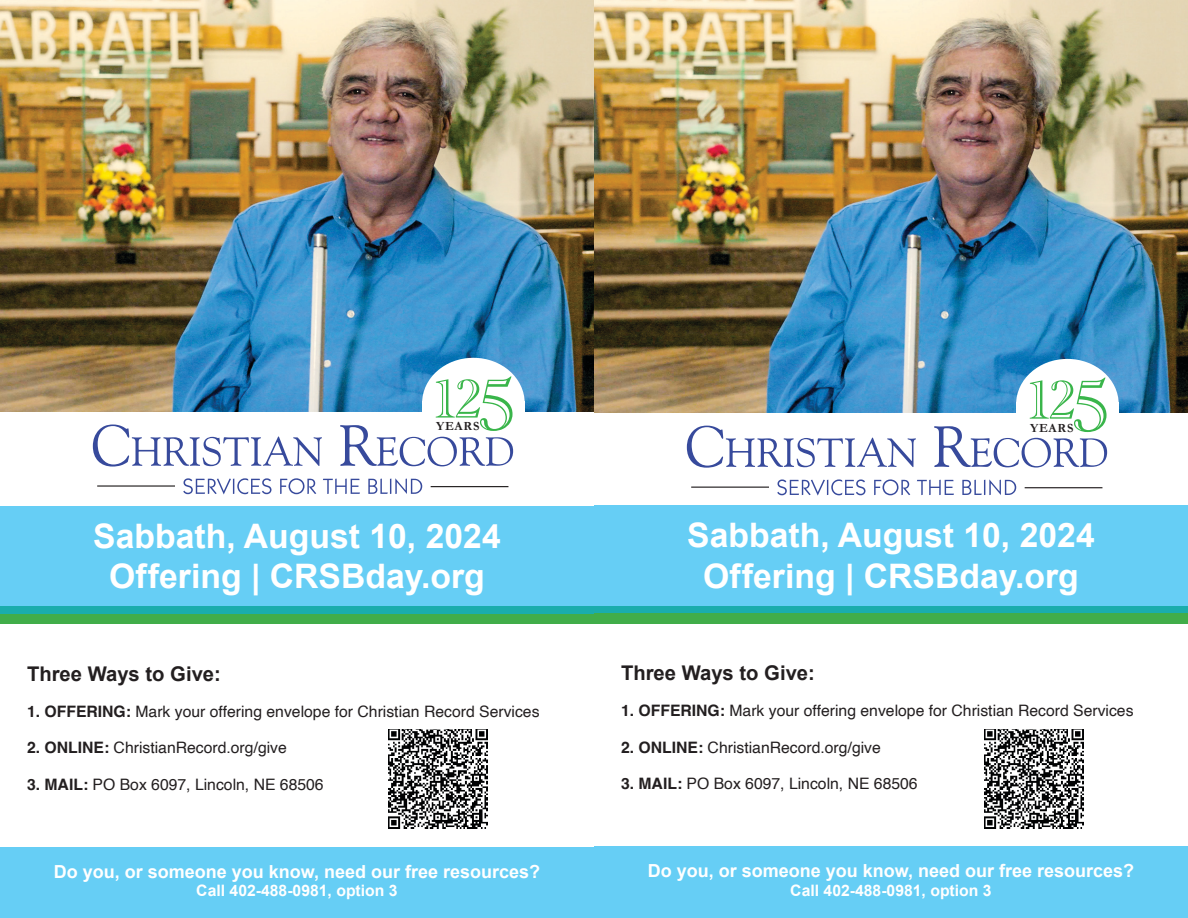
<style>
.page{position:relative;width:1188px;height:918px;background:#fff}
.page>*{position:absolute;margin:0;border:0;box-sizing:border-box;transform-origin:0 0}
.t1{font:75.15px "Academy Engraved Let Plain";color:#39b54a}
.t2{font:56.4px "Academy Engraved Let Plain";color:#39b54a}
.t3{font:700 33.75px "Arial";color:#fff}
.t4{font:700 20.25px "Arial";color:#231f20}
.t5{font:700 18px "Arial";color:#fff}
.t6{font:15.75px "Helvetica";color:#231f20}
.t7{font:700 15.75px "Arial";color:#fff}
.t8{font:700 12.6px "Garamond";letter-spacing:.06em;color:#231f20}
.s1{font-weight:700}
</style>
<div class="page">
<div style="left:594px;top:606px;width:594px;height:18px;background:#41ad49"></div>
<div style="left:594px;top:505px;width:594px;height:108px;background:#66cef5"></div>
<div style="left:594px;top:846px;width:594px;height:72px;background:#66cef5"></div>
<img style="left:984px;top:729px;width:100px;height:99px">
<div style="left:0;top:607px;width:594px;height:17px;background:#41ad49"></div>
<img style="left:0;top:0;width:1188px;height:412px">
<div style="left:0;top:506px;width:594px;height:107px;background:#66cef5"></div>
<div style="left:0;top:847px;width:594px;height:71px;background:#66cef5"></div>
<div style="left:422px;top:358px;width:103px;height:90px;background:#fff;border-radius:50%"></div>
<div style="left:422px;top:401px;width:103px;height:57px;background:#fff"></div>
<svg style="left:93px;top:425px;width:229px;height:42px"></svg>
<svg style="left:340px;top:425px;width:173px;height:41px"></svg>
<svg style="left:183px;top:478px;width:89px;height:16px"></svg>
<svg style="left:280px;top:478px;width:36px;height:16px"></svg>
<svg style="left:323px;top:479px;width:37px;height:15px"></svg>
<svg style="left:368px;top:478px;width:54px;height:16px"></svg>
<hr style="left:431px;top:486px;width:77px;height:1px;background:#231f20">
<hr style="left:97px;top:485px;width:78px;height:2px;background:#231f20">
<img style="left:388px;top:729px;width:100px;height:99px">
<div style="left:1016px;top:359px;width:103px;height:91px;background:#fff;border-radius:50%"></div>
<div style="left:1016px;top:402px;width:103px;height:57px;background:#fff"></div>
<svg style="left:687px;top:426px;width:229px;height:42px"></svg>
<svg style="left:934px;top:426px;width:173px;height:42px"></svg>
<svg style="left:777px;top:479px;width:89px;height:17px"></svg>
<svg style="left:874px;top:479px;width:36px;height:16px"></svg>
<svg style="left:917px;top:480px;width:37px;height:15px"></svg>
<svg style="left:962px;top:479px;width:54px;height:16px"></svg>
<hr style="left:1025px;top:487px;width:77px;height:1px;background:#231f20">
<hr style="left:691px;top:487px;width:78px;height:1px;background:#231f20">
<p class="t1" style="left:479px;top:349px;width:38px">5</p>
<p class="t2" style="left:1028px;top:358px;width:49px">12</p>
<p class="t1" style="left:1073px;top:351px;width:38px">5</p>
<p class="t2" style="left:434px;top:357px;width:49px">12</p>
<p class="t8" style="left:436px;top:418px;width:45px">YEARS</p>
<p class="t8" style="left:1030px;top:419px;width:45px">YEARS</p>
<p class="t3" style="left:93px;top:514px;width:409px">Sabbath, August 10, 2024</p>
<p class="t3" style="left:109px;top:554px;width:377px">Offering | CRSBday.org</p>
<p class="t4" style="left:27px;top:660px;width:195px">Three Ways to Give:</p>
<p class="t6" style="left:27px;top:699px;width:514px"><span class="s1">1. OFFERING:</span> Mark your offering envelope for Christian Record Services</p>
<p class="t6" style="left:27px;top:736px;width:261px"><span class="s1">2. ONLINE:</span> ChristianRecord.org/give</p>
<p class="t6" style="left:27px;top:772px;width:298px"><span class="s1">3. MAIL:</span> PO Box 6097, Lincoln, NE 68506</p>
<p class="t5" style="left:54px;top:859px;width:488px">Do you, or someone you know, need our free resources?</p>
<p class="t7" style="left:196px;top:881px;width:203px">Call 402-488-0981, option 3</p>
<p class="t3" style="left:687px;top:513px;width:409px">Sabbath, August 10, 2024</p>
<p class="t3" style="left:703px;top:554px;width:377px">Offering | CRSBday.org</p>
<p class="t4" style="left:621px;top:660px;width:195px">Three Ways to Give:</p>
<p class="t6" style="left:621px;top:699px;width:514px"><span class="s1">1. OFFERING:</span> Mark your offering envelope for Christian Record Services</p>
<p class="t6" style="left:621px;top:735px;width:261px"><span class="s1">2. ONLINE:</span> ChristianRecord.org/give</p>
<p class="t6" style="left:621px;top:772px;width:298px"><span class="s1">3. MAIL:</span> PO Box 6097, Lincoln, NE 68506</p>
<p class="t5" style="left:648px;top:859px;width:488px">Do you, or someone you know, need our free resources?</p>
<p class="t7" style="left:790px;top:880px;width:203px">Call 402-488-0981, option 3</p>
</div>
